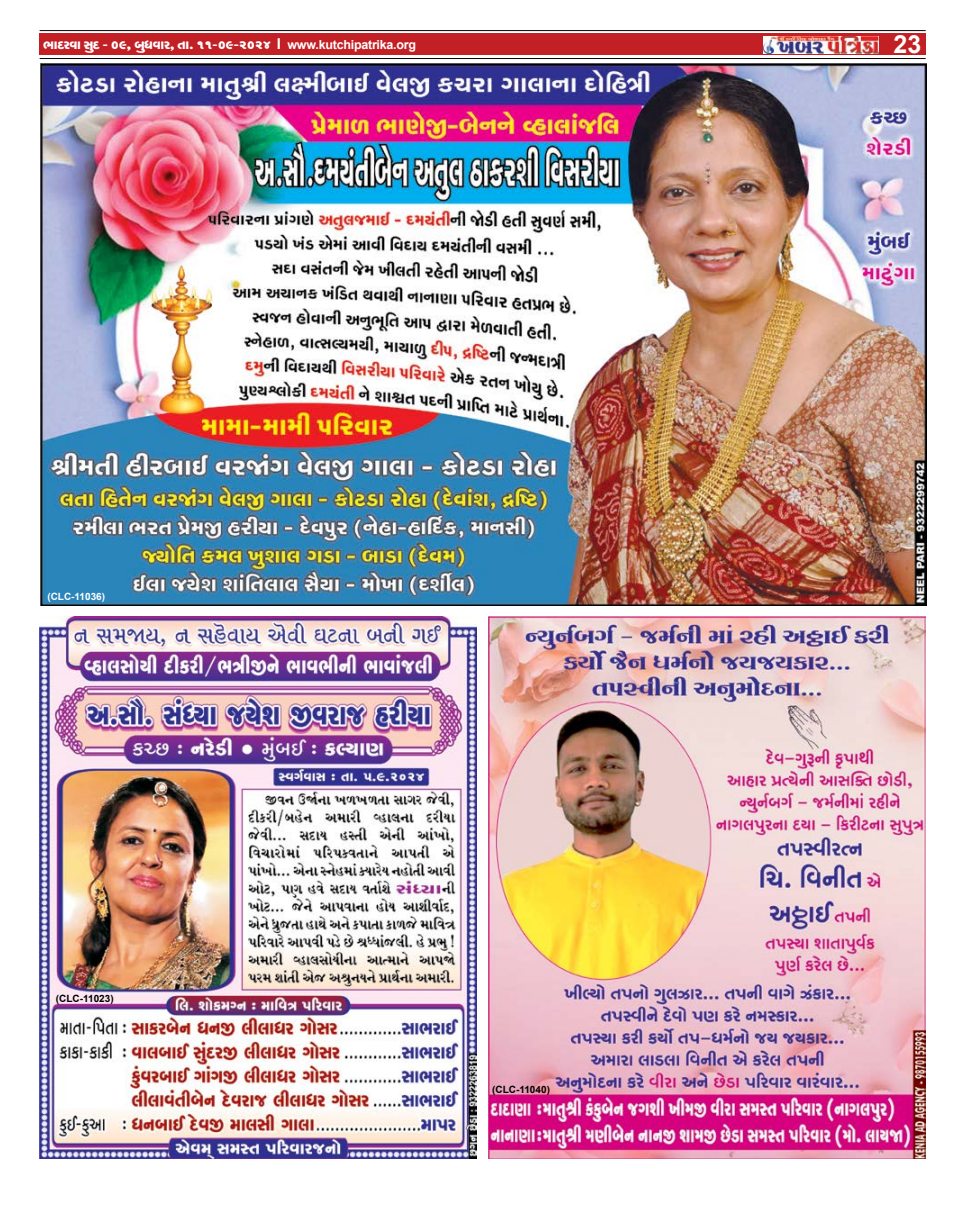
<style>
.page{position:relative;width:964px;height:1205px;background:#fff}
.page>*{position:absolute;margin:0;border:0;box-sizing:border-box;transform-origin:0 0}
.t1{font:700 25px "Arial";color:#fff}
.t2{font:15px "SHREE GUJ7";letter-spacing:-.02em;color:#fff}
.t3{font:700 10px "Arial";color:#000}
.t4{font:700 10px "Arial";color:#fff}
.s1{font-family:"Arial";font-weight:700}
.s2{font-family:"Arial";font-weight:700;font-size:12.5px}
</style>
<div class="page">
<hr style="left:40px;top:58px;width:885px;height:1px;background:#000">
<div style="left:40px;top:34px;width:885px;height:21px;background:#c22025"></div>
<hr style="left:40px;top:30px;width:885px;height:1px;background:#000">
<img style="left:763px;top:37px;width:115px;height:16px">
<img style="left:40px;top:617px;width:437px;height:542px">
<img style="left:40px;top:64px;width:886px;height:542px">
<img style="left:489px;top:617px;width:436px;height:542px">
<p class="t2" style="left:43px;top:38px;width:374px">cpv$fhp kyv$ - 09, by^hpf, sp. 11-09-2024 <span class="s1">I</span> <span class="s2">www.kutchipatrika.org</span></p>
<h1 class="t1" style="left:893px;top:26px;width:29px">23</h1>
<p class="t4" style="left:47px;top:590px;width:59px">(CLC-11036)</p>
<p class="t3" style="left:56px;top:991px;width:59px">(CLC-11023)</p>
<p class="t3" style="left:492px;top:1083px;width:59px">(CLC-11040)</p>
</div>
